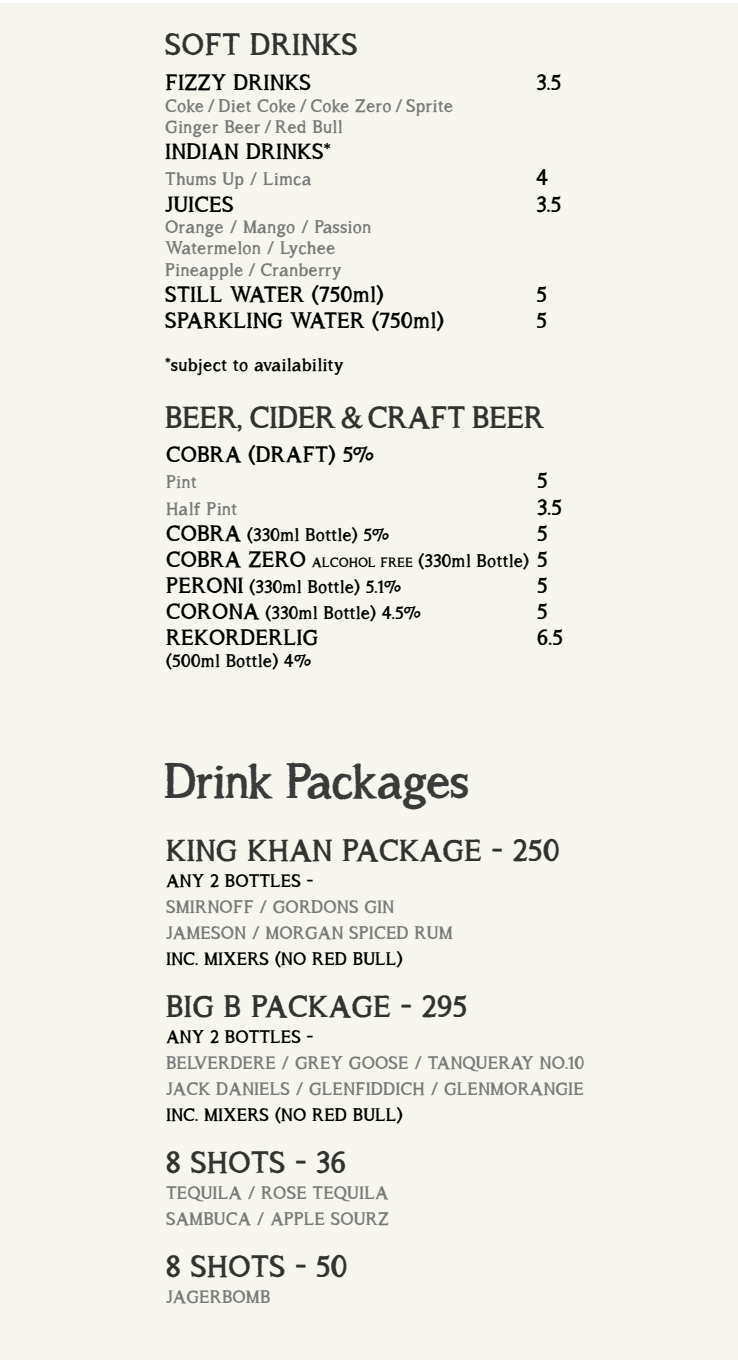
<style>
.page{position:relative;width:738px;height:1360px;background:#fff}
.page>*{position:absolute;margin:0;border:0;box-sizing:border-box;transform-origin:0 0}
.t1{font:48.4px "asongforjenniferbold";color:#3a3a3a}
.t2{font:30.2px "asongforjenniferbold";letter-spacing:.04em;color:#323331}
.t3{font:30.2px "asongforjenniferbold";letter-spacing:.02em;color:#323331}
.t4{font:21.8px "asongforjenniferbold";letter-spacing:.04em;color:#000}
.t5{font:17.8px/21.4px "asongforjenniferbold";letter-spacing:.04em;color:#7a7a7a}
.t6{font:17.8px/26.2px "asongforjenniferbold";letter-spacing:.04em;color:#000}
.s1{font-size:21.8px}
.s2{font-size:13.2px}
</style>
<div class="page">
<div style="left:0;top:3px;width:737px;height:1357px;background:#f7f6ee"></div>
<h2 class="t2" style="left:165px;top:27px;width:193px">SOFT DRINKS</h2>
<p class="t4" style="left:165px;top:70px;width:147px">FIZZY DRINKS</p>
<p class="t4" style="left:536px;top:70px;width:26px">3.5</p>
<p class="t5" style="left:165px;top:95px;width:288px">Coke / Diet Coke / Coke Zero / Sprite<br>Ginger Beer / Red Bull</p>
<p class="t4" style="left:165px;top:139px;width:166px">INDIAN DRINKS<sup>*</sup></p>
<p class="t5" style="left:165px;top:168px;width:147px">Thums Up / Limca</p>
<p class="t4" style="left:536px;top:165px;width:13px">4</p>
<p class="t4" style="left:165px;top:191px;width:69px">JUICES</p>
<p class="t4" style="left:536px;top:191px;width:26px">3.5</p>
<p class="t5" style="left:165px;top:216px;width:207px">Orange / Mango / Passion<br>Watermelon / Lychee<br>Pineapple / Cranberry</p>
<p class="t4" style="left:165px;top:281px;width:219px">STILL WATER (750ml)</p>
<p class="t4" style="left:536px;top:281px;width:11px">5</p>
<p class="t4" style="left:165px;top:307px;width:279px">SPARKLING WATER (750ml)</p>
<p class="t4" style="left:536px;top:307px;width:11px">5</p>
<p class="t6" style="left:165px;top:351px;width:179px"><sup>*</sup>subject to availability</p>
<h2 class="t3" style="left:165px;top:399px;width:380px">BEER, CIDER &amp; CRAFT BEER</h2>
<p class="t4" style="left:166px;top:441px;width:209px">COBRA (DRAFT) 5%</p>
<p class="t5" style="left:166px;top:471px;width:31px">Pint</p>
<p class="t4" style="left:537px;top:468px;width:11px">5</p>
<p class="t5" style="left:166px;top:497px;width:72px">Half Pint</p>
<p class="t4" style="left:537px;top:494px;width:26px">3.5</p>
<p class="t6" style="left:166px;top:521px;width:224px"><span class="s1">COBRA</span> (330ml Bottle) 5%</p>
<p class="t4" style="left:537px;top:520px;width:11px">5</p>
<p class="t6" style="left:166px;top:547px;width:382px"><span class="s1">COBRA ZERO</span> <span class="s2">ALCOHOL FREE</span> (330ml Bottle) <span class="s1">5<br>PERONI</span> (330ml Bottle) 5.1%</p>
<p class="t4" style="left:537px;top:572px;width:11px">5</p>
<p class="t6" style="left:166px;top:600px;width:255px"><span class="s1">CORONA</span> (330ml Bottle) 4.5%</p>
<p class="t4" style="left:537px;top:598px;width:11px">5</p>
<p class="t4" style="left:166px;top:625px;width:153px">REKORDERLIG</p>
<p class="t4" style="left:537px;top:625px;width:26px">6.5</p>
<p class="t6" style="left:166px;top:647px;width:146px">(500ml Bottle) 4%</p>
<h1 class="t1" style="left:165px;top:752px;width:305px">Drink Packages</h1>
<h2 class="t2" style="left:166px;top:832px;width:394px">KING KHAN PACKAGE - 250</h2>
<p class="t6" style="left:166px;top:868px;width:148px">ANY 2 BOTTLES -</p>
<p class="t5" style="left:166px;top:894px;width:287px;line-height:26px">SMIRNOFF / GORDONS GIN<br>JAMESON / MORGAN SPICED RUM</p>
<p class="t6" style="left:166px;top:946px;width:237px">INC. MIXERS (NO RED BULL)</p>
<h2 class="t2" style="left:166px;top:988px;width:301px">BIG B PACKAGE - 295</h2>
<p class="t6" style="left:166px;top:1024px;width:148px">ANY 2 BOTTLES -</p>
<p class="t5" style="left:166px;top:1050px;width:419px;line-height:26px">BELVERDERE / GREY GOOSE / TANQUERAY NO.10<br>JACK DANIELS / GLENFIDDICH / GLENMORANGIE</p>
<p class="t6" style="left:166px;top:1102px;width:237px">INC. MIXERS (NO RED BULL)</p>
<h2 class="t2" style="left:166px;top:1144px;width:180px">8 SHOTS - 36</h2>
<p class="t5" style="left:166px;top:1180px;width:223px;line-height:26px">TEQUILA / ROSE TEQUILA<br>SAMBUCA / APPLE SOURZ</p>
<h2 class="t2" style="left:166px;top:1248px;width:182px">8 SHOTS - 50</h2>
<p class="t5" style="left:166px;top:1286px;width:105px">JAGERBOMB</p>
</div>
